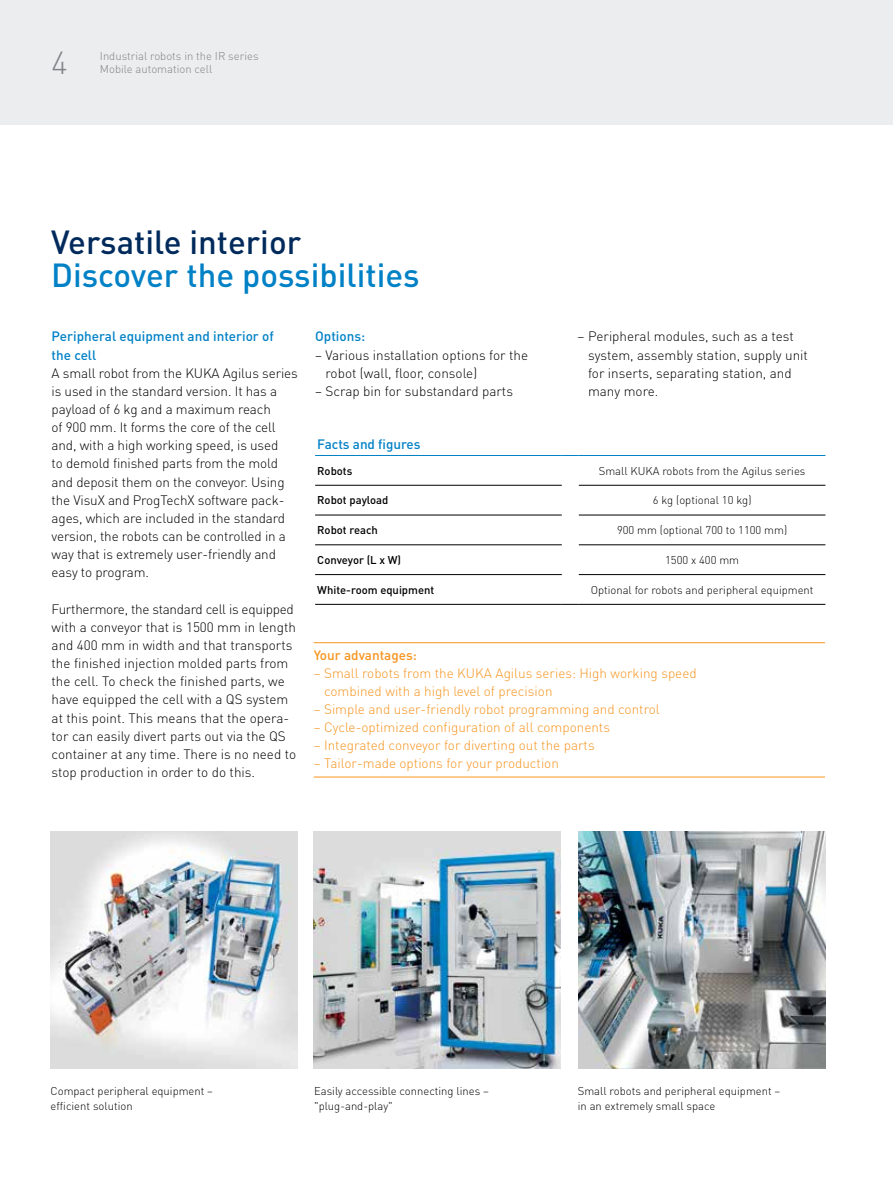
<style>
.page{position:relative;width:893px;height:1191px;background:#fff}
.page>*{position:absolute;margin:0;border:0;box-sizing:border-box;transform-origin:0 0}
.t1{font:500 33px "DIN Pro";color:#0081c6}
.t2{font:500 33px "DIN Pro";color:#002a5c}
.t3{font:300 31.5px "DIN Pro";color:#808285}
.t4{font:300 13.5px/18.1px "DIN Pro";letter-spacing:-.01em;color:#000}
.t5{font:300 13.5px/18px "DIN Pro";color:#f7941e}
.t6{font:500 13.5px/18.1px "DIN Pro";color:#0081c6}
.t7{font:500 13.5px "DIN Pro";color:#f7941e}
.t8{font:300 11.25px/15px "DIN Pro";color:#000}
.t9{font:500 11.25px "DIN Pro";color:#000}
.t10{font:300 11.25px/13.5px "DIN Pro";color:#808285}
</style>
<div class="page">
<div style="left:0;top:0;width:893px;height:124px;background:#ecedee"></div>
<hr style="left:314px;top:642px;width:511px;height:1px;background:#f7941e">
<hr style="left:314px;top:776px;width:511px;height:1px;background:#f7941e">
<hr style="left:315px;top:485px;width:247px;height:1px;background:#000">
<hr style="left:579px;top:485px;width:246px;height:1px;background:#000">
<hr style="left:315px;top:515px;width:247px;height:1px;background:#000">
<hr style="left:579px;top:515px;width:246px;height:1px;background:#000">
<hr style="left:315px;top:574px;width:247px;height:1px;background:#000">
<hr style="left:579px;top:574px;width:246px;height:1px;background:#000">
<hr style="left:315px;top:455px;width:247px;height:1px;background:#0081c6">
<svg style="left:562px;top:455px;width:17px;height:1px"></svg>
<hr style="left:579px;top:455px;width:246px;height:1px;background:#0081c6">
<hr style="left:315px;top:544px;width:247px;height:1px;background:#000">
<hr style="left:579px;top:544px;width:246px;height:1px;background:#000">
<hr style="left:315px;top:604px;width:247px;height:1px;background:#000">
<svg style="left:562px;top:604px;width:17px;height:1px"></svg>
<hr style="left:579px;top:604px;width:246px;height:1px;background:#000">
<img style="left:51px;top:831px;width:246px;height:237px">
<img style="left:314px;top:831px;width:246px;height:237px">
<img style="left:578px;top:831px;width:247px;height:237px">
<h2 class="t3" style="left:51px;top:41px;width:18px">4</h2>
<p class="t10" style="left:100px;top:48px;width:160px">Industrial robots in the IR series<br>Mobile automation cell</p>
<h1 class="t2" style="left:51px;top:220px;width:252px">Versatile interior</h1>
<h1 class="t1" style="left:51px;top:253px;width:370px">Discover the possibilities</h1>
<p class="t6" style="left:52px;top:327px;width:224px">Peripheral equipment and interior of the cell</p>
<p class="t4" style="left:52px;top:363px;width:248px">A small robot from the KUKA Agilus series is used in the standard version. It has a payload of 6 kg and a maximum reach<br>of 900 mm. It forms the core of the cell and, with a high working speed, is used<br>to demold finished parts from the mold and deposit them on the conveyor. Using the VisuX and ProgTechX software pack&shy;ages, which are included in the standard version, the robots can be controlled in a way that is extremely user-friendly and easy to program.</p>
<p class="t4" style="left:52px;top:599px;width:246px">Furthermore, the standard cell is equipped with a conveyor that is 1500 mm in length and 400 mm in width and that transports the finished injection molded parts from the cell. To check the finished parts, we have equipped the cell with a QS system at this point. This means that the opera&shy;tor can easily divert parts out via the QS container at any time. There is no need to stop production in order to do this.</p>
<p class="t6" style="left:315px;top:327px;width:52px">Options:</p>
<p class="t4" style="left:326px;top:345px;width:204px;text-indent:-10px">– Various installation options for the robot (wall, floor, console)</p>
<p class="t4" style="left:315px;top:381px;width:199px">– Scrap bin for substandard parts</p>
<p class="t4" style="left:588px;top:327px;width:221px;text-indent:-10px">– Peripheral modules, such as a test system, assembly station, supply unit for inserts, separating station, and many more.</p>
<p class="t6" style="left:317px;top:434px;width:105px">Facts and figures</p>
<p class="t9" style="left:317px;top:463px;width:37px">Robots</p>
<p class="t8" style="left:599px;top:463px;width:208px">Small KUKA robots from the Agilus series</p>
<p class="t9" style="left:317px;top:493px;width:73px">Robot payload</p>
<p class="t8" style="left:653px;top:492px;width:100px">6 kg (optional 10 kg)</p>
<p class="t9" style="left:317px;top:522px;width:62px">Robot reach</p>
<p class="t8" style="left:617px;top:522px;width:172px">900 mm (optional 700 to 1100 mm)</p>
<p class="t9" style="left:317px;top:552px;width:85px">Conveyor (L x W)</p>
<p class="t8" style="left:665px;top:552px;width:76px">1500 x 400 mm</p>
<p class="t9" style="left:317px;top:582px;width:119px">White-room equipment</p>
<p class="t8" style="left:591px;top:581px;width:224px">Optional for robots and peripheral equipment</p>
<p class="t7" style="left:314px;top:646px;width:105px">Your advantages:</p>
<p class="t5" style="left:324px;top:663px;width:374px;text-indent:-10px">– Small robots from the KUKA Agilus series: High working speed combined with a high level of precision</p>
<p class="t5" style="left:314px;top:699px;width:348px">– Simple and user-friendly robot programming and control</p>
<p class="t5" style="left:314px;top:717px;width:298px">– Cycle-optimized configuration of all components</p>
<p class="t5" style="left:314px;top:735px;width:282px">– Integrated conveyor for diverting out the parts</p>
<p class="t5" style="left:314px;top:753px;width:247px">– Tailor-made options for your production</p>
<p class="t8" style="left:51px;top:1083px;width:164px">Compact peripheral equipment – efficient solution</p>
<p class="t8" style="left:314px;top:1083px;width:176px">Easily accessible connecting lines – "plug-and-play"</p>
<p class="t8" style="left:578px;top:1083px;width:204px">Small robots and peripheral equipment – in an extremely small space</p>
</div>
